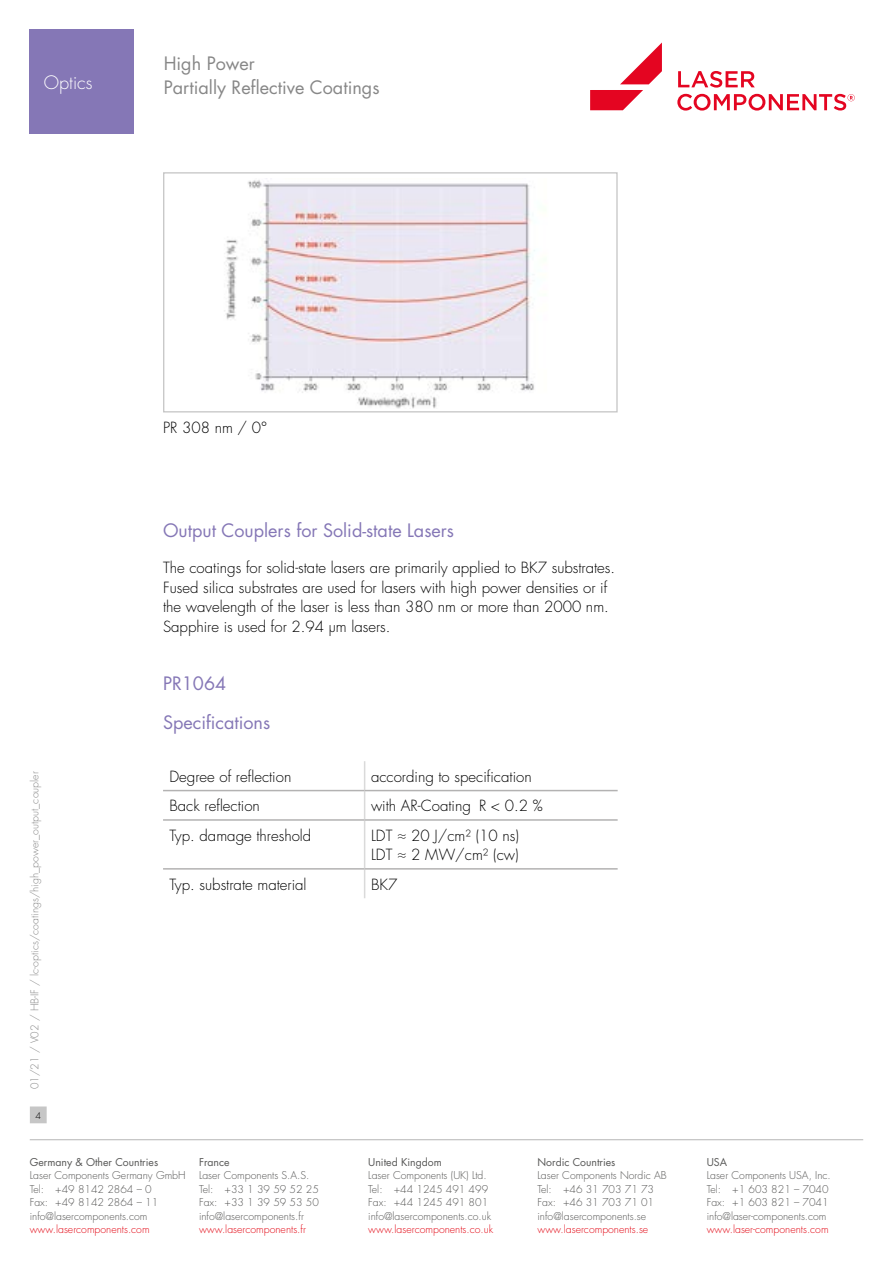
<style>
.page{position:relative;width:893px;height:1263px;background:#fff}
.page>*{position:absolute;margin:0;border:0;box-sizing:border-box;transform-origin:0 0}
.t1{font:18px/38.5px "Futura Std";color:#8577b6}
.t2{font:18px "Futura Std";color:#878787}
.t3{font:300 18px "Futura Std";color:#fff}
.t4{font:300 15px/19.5px "Futura Std";color:#000}
.t5{font:300 10.5px/13.5px "Futura Std";color:#575756}
.t6{font:300 10.5px "Futura Std";color:#e30613}
.t7{font:300 10.5px "Futura Std";color:#878787}
.t8{font:10.5px "Futura Std";color:#575756}
.t9{font:300 9px "Futura Std";color:#000}
</style>
<div class="page">
<hr style="left:30px;top:1139px;width:833px;height:1px;background:#c6c6c6">
<div style="left:31px;top:1107px;width:15px;height:16px;background:#c6c6c6"></div>
<div style="left:30px;top:1106px;width:17px;height:17px;border:1px solid #c6c6c6"></div>
<svg style="left:677px;top:71px;width:178px;height:40px"></svg>
<svg style="left:590px;top:43px;width:72px;height:67px"></svg>
<div style="left:163px;top:172px;width:455px;height:240px;border:1px solid #c6c6c6"></div>
<svg style="left:364px;top:761px;width:1px;height:58px"></svg>
<hr style="left:364px;top:821px;width:1px;height:47px;background:#dadada">
<svg style="left:364px;top:870px;width:1px;height:28px"></svg>
<hr style="left:163px;top:790px;width:202px;height:1px;background:#b3b2b2">
<hr style="left:365px;top:790px;width:253px;height:1px;background:#b3b2b2">
<hr style="left:163px;top:819px;width:202px;height:2px;background:#b3b2b2">
<hr style="left:365px;top:819px;width:253px;height:2px;background:#b3b2b2">
<hr style="left:163px;top:868px;width:202px;height:2px;background:#b3b2b2">
<hr style="left:365px;top:868px;width:253px;height:2px;background:#b3b2b2">
<img style="left:224px;top:178px;width:311px;height:230px">
<div style="left:30px;top:30px;width:104px;height:104px;background:#8577b6"></div>
<h1 class="t2" style="left:164px;top:52px;width:93px">High Power</h1>
<h1 class="t3" style="left:44px;top:72px;width:50px">Optics</h1>
<h1 class="t2" style="left:164px;top:76px;width:217px">Partially Reflective Coatings</h1>
<p class="t7" style="left:28px;top:1089px;width:319px;rotate:-90deg">01/21 / V02 / HB-IF / lc-optics/coatings/high_power_output_coupler</p>
<p class="t9" style="left:35px;top:1110px;width:7px">4</p>
<h2 class="t4" style="left:163px;top:419px;width:106px">PR 308 nm / 0°</h2>
<h1 class="t1" style="left:163px;top:511px;width:293px">Output Couplers for Solid-state Lasers</h1>
<p class="t4" style="left:163px;top:559px;width:454px">The coatings for solid-state lasers are primarily applied to BK7 substrates.<br>Fused silica substrates are used for lasers with high power densities or if the wavelength of the laser is less than 380 nm or more than 2000 nm.<br>Sapphire is used for 2.94 µm lasers.</p>
<h1 class="t1" style="left:163px;top:664px;width:109px">PR1064<br>Specifications</h1>
<h2 class="t4" style="left:169px;top:767px;width:123px">Degree of reflection</h2>
<h2 class="t4" style="left:371px;top:767px;width:162px">according to specification</h2>
<h2 class="t4" style="left:169px;top:797px;width:92px">Back reflection</h2>
<h2 class="t4" style="left:371px;top:797px;width:173px">with AR-Coating R &lt; 0.2 %</h2>
<h2 class="t4" style="left:169px;top:826px;width:143px">Typ. damage threshold</h2>
<h2 class="t4" style="left:371px;top:826px;width:150px">LDT ≈ 20 J/cm² (10 ns)<br>LDT ≈ 2 MW/cm² (cw)</h2>
<h2 class="t4" style="left:169px;top:875px;width:139px">Typ. substrate material</h2>
<h2 class="t4" style="left:371px;top:875px;width:28px">BK7</h2>
<p class="t8" style="left:30px;top:1155px;width:130px">Germany &amp; Other Countries</p>
<p class="t5" style="left:30px;top:1169px;width:157px">Laser Components Germany GmbH<br>Tel: +49 8142 2864 – 0<br>Fax: +49 8142 2864 – 11 info@lasercomponents.com</p>
<p class="t6" style="left:30px;top:1223px;width:121px">www.lasercomponents.com</p>
<p class="t8" style="left:199px;top:1155px;width:32px">France</p>
<p class="t5" style="left:199px;top:1169px;width:121px">Laser Components S.A.S.<br>Tel: +33 1 39 59 52 25<br>Fax: +33 1 39 59 53 50 info@lasercomponents.fr</p>
<p class="t6" style="left:199px;top:1223px;width:108px">www.lasercomponents.fr</p>
<p class="t8" style="left:368px;top:1155px;width:75px">United Kingdom</p>
<p class="t5" style="left:368px;top:1169px;width:124px">Laser Components (UK) Ltd.<br>Tel: +44 1245 491 499<br>Fax: +44 1245 491 801 info@lasercomponents.co.uk</p>
<p class="t6" style="left:368px;top:1223px;width:126px">www.lasercomponents.co.uk</p>
<p class="t8" style="left:537px;top:1155px;width:79px">Nordic Countries</p>
<p class="t5" style="left:537px;top:1169px;width:131px">Laser Components Nordic AB<br>Tel: +46 31 703 71 73<br>Fax: +46 31 703 71 01 info@lasercomponents.se</p>
<p class="t6" style="left:537px;top:1223px;width:112px">www.lasercomponents.se</p>
<p class="t8" style="left:707px;top:1155px;width:22px">USA</p>
<p class="t5" style="left:707px;top:1169px;width:126px">Laser Components USA, Inc.<br>Tel: +1 603 821 – 7040<br>Fax: +1 603 821 – 7041 info@laser-components.com</p>
<p class="t6" style="left:707px;top:1223px;width:123px">www.laser-components.com</p>
</div>
